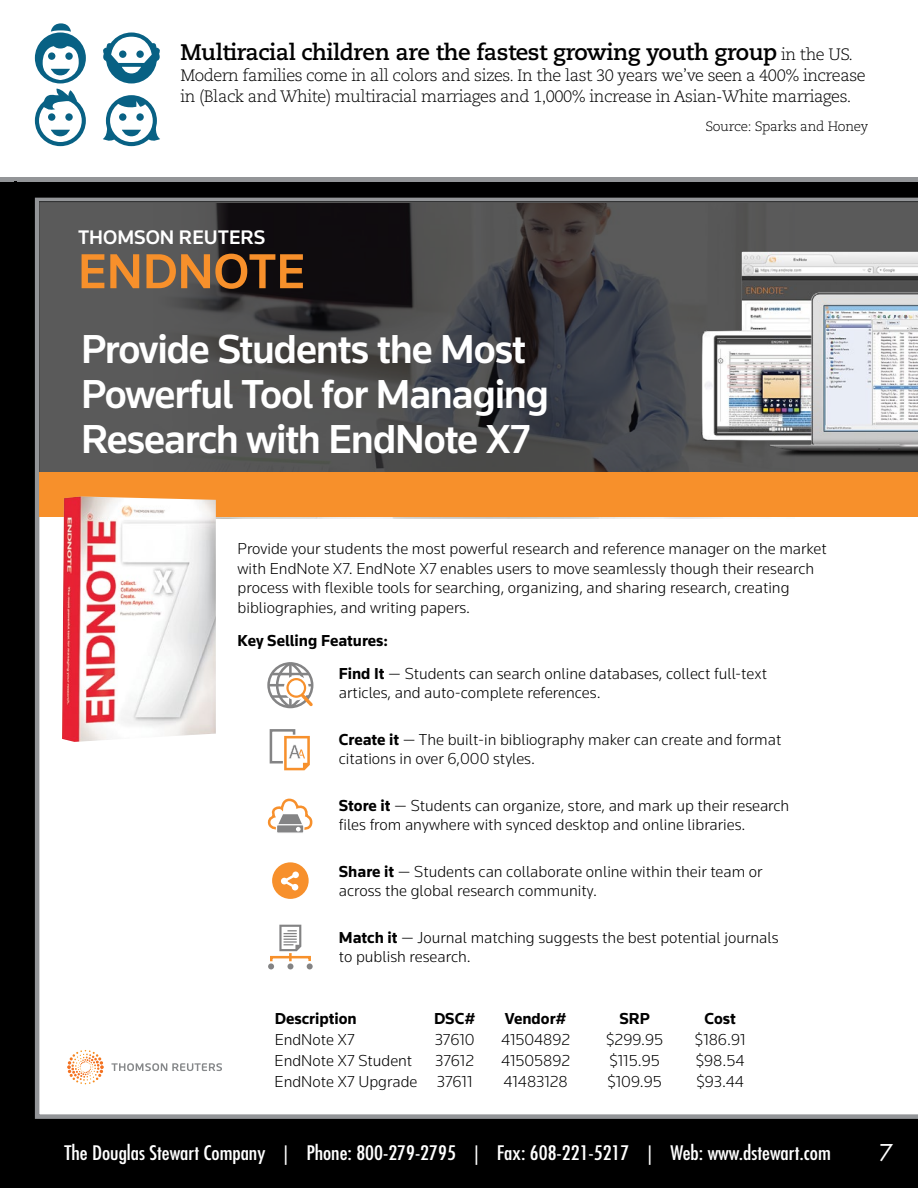
<style>
.page{position:relative;width:918px;height:1188px;background:#fff}
.page>*{position:absolute;margin:0;border:0;box-sizing:border-box;transform-origin:0 0}
.t1{font:500 51px "Knowledge";color:#f7902b}
.t2{font:500 42px/45px "Knowledge";letter-spacing:-.03em;color:#fff}
.t3{font:700 22.5px "Caecilia";letter-spacing:-.02em;color:#000}
.t4{font:22.5px "Futura";color:#fff}
.t5{font:500 20.4px "Knowledge";color:#fff}
.t6{font:condensed 19.5px "Futura";color:#fff;scale:1.11 1}
.t7{font:300 16.5px/19.5px "Knowledge";color:#000}
.t8{font:300 16.5px/21px "Caecilia";letter-spacing:-.03em;color:#000}
.t9{font:700 16.5px "Knowledge";color:#000}
.t10{font:300 13.5px "Caecilia";letter-spacing:-.02em;color:#000}
.s1{font-weight:300;font-size:16.5px}
.s2{font-weight:700}
</style>
<div class="page">
<div style="left:0;top:181px;width:918px;height:1007px;background:#000"></div>
<hr style="left:0;top:177px;width:918px;height:4px;background:#939598">
<div style="left:35px;top:198px;width:883px;height:921px;background:#fff"></div>
<svg style="left:111px;top:1063px;width:111px;height:8px"></svg>
<svg style="left:67px;top:1050px;width:37px;height:33px"></svg>
<svg style="left:39px;top:202px;width:879px;height:270px;background:#474748"></svg>
<div style="left:39px;top:472px;width:879px;height:45px;background:#f7902b"></div>
<img style="left:693px;top:240px;width:225px;height:220px">
<img style="left:62px;top:496px;width:154px;height:246px">
<div style="left:270px;top:729px;width:25px;height:35px;border:3px solid #848485"></div>
<svg style="left:280px;top:732px;width:32px;height:41px"></svg>
<svg style="left:268px;top:922px;width:45px;height:47px;background:#e8e2dc"></svg>
<div style="left:272px;top:862px;width:37px;height:37px;background:#f7902c;border-radius:50%"></div>
<svg style="left:281px;top:871px;width:18px;height:20px"></svg>
<svg style="left:266px;top:798px;width:47px;height:36px;background:#e3d5c7"></svg>
<div style="left:267px;top:662px;width:46px;height:46px;border:3px solid #848485;border-radius:50%"></div>
<hr style="left:269px;top:684px;width:43px;height:2px;background:#848485">
<hr style="left:272px;top:673px;width:37px;height:2px;background:#848485">
<hr style="left:272px;top:695px;width:37px;height:3px;background:#848485">
<svg style="left:275px;top:661px;width:40px;height:48px;background:#d8cfc6"></svg>
<div style="left:108px;top:35px;width:47px;height:46px;background:#086184;border-radius:50%"></div>
<div style="left:106px;top:33px;width:51px;height:50px;border:4px solid #086184;border-radius:50%"></div>
<svg style="left:103px;top:37px;width:57px;height:36px"></svg>
<div style="left:37px;top:35px;width:47px;height:46px;background:#086184;border-radius:50%"></div>
<div style="left:35px;top:33px;width:51px;height:50px;border:4px solid #086184;border-radius:50%"></div>
<svg style="left:43px;top:46px;width:36px;height:34px"></svg>
<svg style="left:51px;top:23px;width:20px;height:9px"></svg>
<svg style="left:37px;top:97px;width:47px;height:47px"></svg>
<div style="left:35px;top:95px;width:51px;height:51px;border:4px solid #086184;border-radius:50%"></div>
<div style="left:48px;top:113px;width:7px;height:8px;background:#086184;border-radius:50%"></div>
<div style="left:65px;top:113px;width:8px;height:8px;background:#086184;border-radius:50%"></div>
<svg style="left:51px;top:130px;width:19px;height:6px"></svg>
<svg style="left:43px;top:88px;width:34px;height:23px"></svg>
<svg style="left:108px;top:97px;width:47px;height:47px"></svg>
<div style="left:106px;top:95px;width:51px;height:51px;border:4px solid #086184;border-radius:50%"></div>
<div style="left:119px;top:113px;width:7px;height:8px;background:#086184;border-radius:50%"></div>
<div style="left:136px;top:113px;width:8px;height:8px;background:#086184;border-radius:50%"></div>
<svg style="left:122px;top:130px;width:19px;height:6px"></svg>
<svg style="left:116px;top:97px;width:31px;height:13px"></svg>
<svg style="left:103px;top:119px;width:12px;height:22px"></svg>
<svg style="left:148px;top:119px;width:12px;height:22px"></svg>
<h3 class="t3" style="left:180px;top:38px;width:674px">Multiracial children are the fastest growing youth group <span class="s1">in the US.</span></h3>
<p class="t8" style="left:180px;top:65px;width:687px">Modern families come in all colors and sizes. In the last 30 years we’ve seen a 400% increase in (Black and White) multiracial marriages and 1,000% increase in Asian-White marriages.</p>
<p class="t10" style="left:705px;top:119px;width:164px">Source: Sparks and Honey</p>
<p class="t5" style="left:78px;top:224px;width:189px">THOMSON REUTERS</p>
<h1 class="t1" style="left:78px;top:240px;width:229px">ENDNOTE</h1>
<h2 class="t2" style="left:81px;top:326px;width:470px">Provide Students the Most<br>Powerful Tool for Managing<br>Research with EndNote X7</h2>
<p class="t7" style="left:238px;top:539px;width:591px">Provide your students the most powerful research and reference manager on the market with EndNote X7. EndNote X7 enables users to move seamlessly though their research process with flexible tools for searching, organizing, and sharing research, creating bibliographies, and writing papers.</p>
<p class="t7" style="left:339px;top:623px;width:430px;line-height:33px;text-indent:-101px"><span class="s2">Key Selling Features:<br>Find It</span> — Students can search online databases, collect full-text</p>
<p class="t7" style="left:339px;top:683px;width:263px">articles, and auto-complete references.</p>
<p class="t7" style="left:339px;top:729px;width:444px"><span class="s2">Create it</span> — The built-in bibliography maker can create and format citations in over 6,000 styles.</p>
<p class="t7" style="left:339px;top:795px;width:452px"><span class="s2">Store it</span> — Students can organize, store, and mark up their research files from anywhere with synced desktop and online libraries.</p>
<p class="t7" style="left:339px;top:861px;width:425px"><span class="s2">Share it</span> — Students can collaborate online within their team or across the global research community.</p>
<p class="t7" style="left:339px;top:927px;width:441px"><span class="s2">Match it</span> — Journal matching suggests the best potential journals to publish research.</p>
<p class="t9" style="left:275px;top:1008px;width:84px">Description</p>
<p class="t9" style="left:434px;top:1008px;width:43px">DSC#</p>
<p class="t9" style="left:505px;top:1008px;width:63px">Vendor#</p>
<p class="t9" style="left:619px;top:1008px;width:32px">SRP</p>
<p class="t9" style="left:704px;top:1008px;width:33px">Cost</p>
<p class="t7" style="left:275px;top:1029px;width:82px">EndNote X7</p>
<p class="t7" style="left:435px;top:1029px;width:41px">37610</p>
<p class="t7" style="left:501px;top:1029px;width:71px">41504892</p>
<p class="t7" style="left:606px;top:1029px;width:59px">$299.95</p>
<p class="t7" style="left:695px;top:1029px;width:52px">$186.91</p>
<p class="t7" style="left:275px;top:1050px;width:139px">EndNote X7 Student</p>
<p class="t7" style="left:435px;top:1050px;width:40px">37612</p>
<p class="t7" style="left:501px;top:1050px;width:71px">41505892</p>
<p class="t7" style="left:610px;top:1050px;width:52px">$115.95</p>
<p class="t7" style="left:696px;top:1050px;width:50px">$98.54</p>
<p class="t7" style="left:275px;top:1071px;width:199px">EndNote X7 Upgrade 37611</p>
<p class="t7" style="left:504px;top:1071px;width:66px">41483128</p>
<p class="t7" style="left:608px;top:1071px;width:56px">$109.95</p>
<p class="t7" style="left:696px;top:1071px;width:49px">$93.44</p>
<p class="t6" style="left:64px;top:1141px;width:692px">The Douglas Stewart Company | Phone: 800-279-2795 | Fax: 608-221-5217 | Web: www.dstewart.com</p>
<h3 class="t4" style="left:879px;top:1137px;width:15px">7</h3>
</div>
